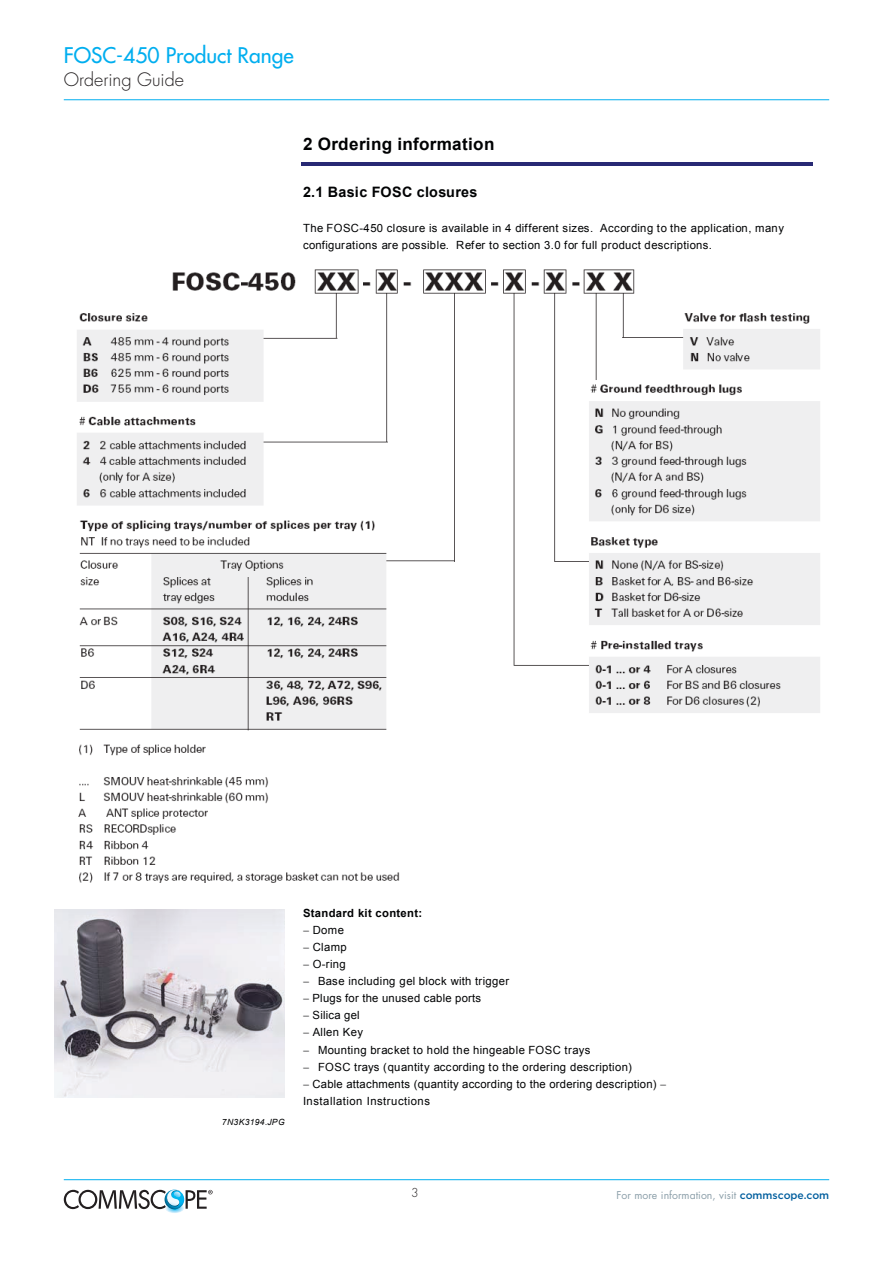
<style>
.page{position:relative;width:893px;height:1263px;background:#fff}
.page>*{position:absolute;margin:0;border:0;box-sizing:border-box;transform-origin:0 0}
.t1{font:500 21px "Futura Std";color:#00aeef}
.t2{font:300 18px "Futura Std";color:#231f20}
.t3{font:700 17.1px "Arial";letter-spacing:.025em;color:#010203}
.t4{font:700 14.4px "Arial";letter-spacing:.015em;color:#010203}
.t5{font:300 12px "Futura Std";color:#231f20}
.t6{font:11.25px/17.1px "Arial";letter-spacing:.02em;color:#010203}
.t7{font:10.5px "Futura Std";color:#8da0aa}
.t8{font:italic 8.55px "Arial";letter-spacing:.045em;color:#010203}
.s1{font-weight:700}
.s2{font-family:"Gotham";font-weight:500;color:#005e9e}
</style>
<div class="page">
<hr style="left:64px;top:1179px;width:765px;height:1px;background:#00aeef">
<hr style="left:64px;top:99px;width:765px;height:1px;background:#00aeef">
<svg style="left:64px;top:1189px;width:149px;height:24px"></svg>
<hr style="left:301px;top:163px;width:511px;height:3px;background:#282974">
<img style="left:77px;top:269px;width:743px;height:614px">
<div style="left:477px;top:734px;width:346px;height:158px;background:#fff"></div>
<img style="left:54px;top:909px;width:231px;height:189px">
<h1 class="t1" style="left:64px;top:42px;width:231px">FOSC-450 Product Range</h1>
<h2 class="t2" style="left:64px;top:68px;width:122px">Ordering Guide</h2>
<p class="t3" style="left:303px;top:132px;width:193px">2 Ordering information</p>
<p class="t4" style="left:303px;top:182px;width:176px">2.1 Basic FOSC closures</p>
<p class="t6" style="left:303px;top:219px;width:483px">The FOSC-450 closure is available in 4 different sizes. According to the application, many configurations are possible. Refer to section 3.0 for full product descriptions.</p>
<p class="t8" style="left:222px;top:1117px;width:64px">7N3K3194.JPG</p>
<p class="t6" style="left:303px;top:904px;width:365px"><span class="s1">Standard kit content:<br></span>− Dome<br>− Clamp<br>− O-ring<br>− Base including gel block with trigger<br>− Plugs for the unused cable ports<br>− Silica gel<br>− Allen Key<br>− Mounting bracket to hold the hingeable FOSC trays<br>− FOSC trays (quantity according to the ordering description)<br>− Cable attachments (quantity according to the ordering description) −<br>Installation Instructions</p>
<p class="t5" style="left:411px;top:1185px;width:9px">3</p>
<p class="t7" style="left:616px;top:1188px;width:214px">For more information, visit <span class="s2">commscope.com</span></p>
</div>
